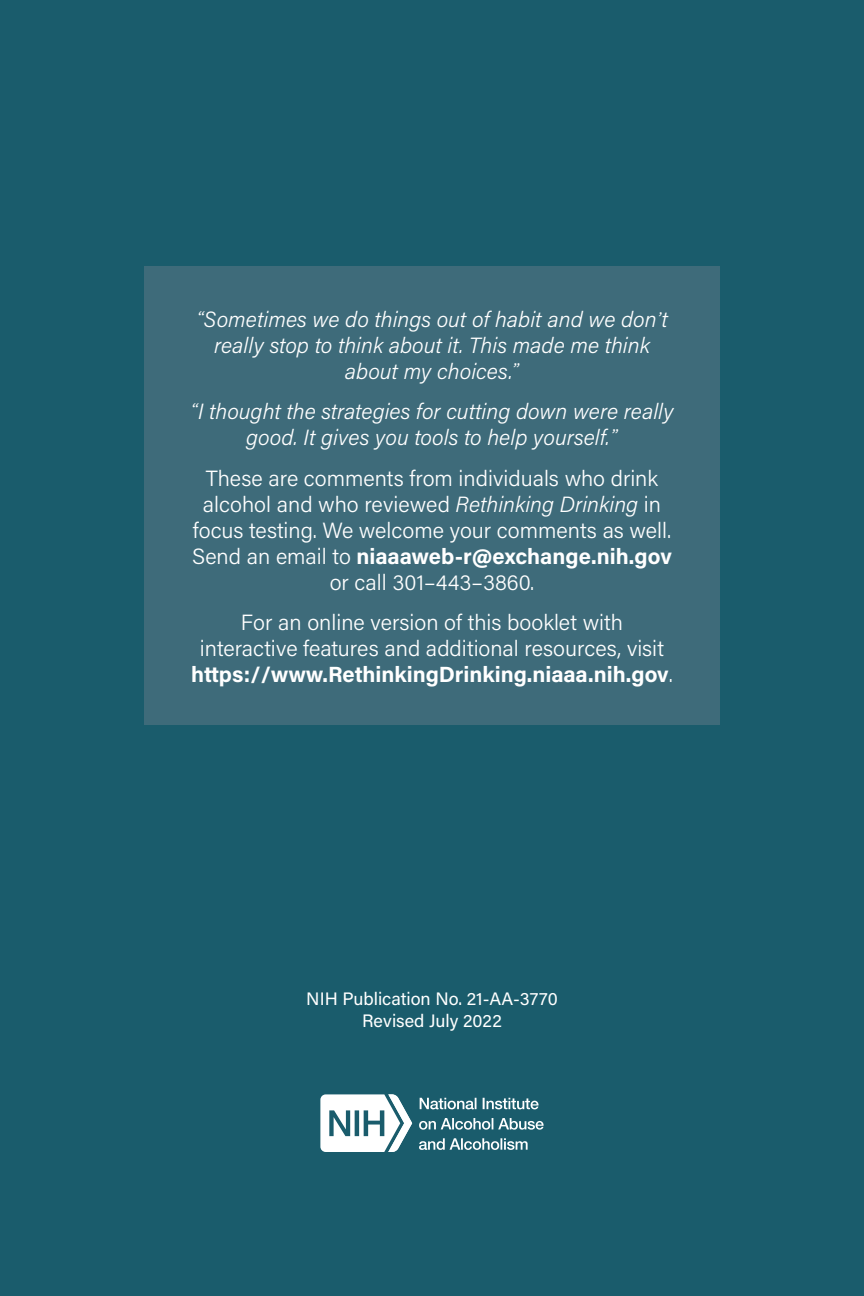
<style>
.page{position:relative;width:864px;height:1296px;background:#1a5c6c}
.page>*{position:absolute;margin:0;border:0;box-sizing:border-box;transform-origin:0 0}
.t1{font:300 22px/26px "Acumin Pro";color:#fff;text-align:center}
.t2{font:italic 300 22px/26px "Acumin Pro";color:#fff;text-align:center}
.t3{font:18px/22px "Acumin Pro";color:#fff;text-align:center}
.s1{font-family:"Proxima Nova"}
.s2{font-style:italic}
.s3{font-weight:700}
</style>
<div class="page">
<svg style="left:320px;top:1094px;width:92px;height:58px"></svg>
<svg style="left:419px;top:1138px;width:109px;height:12px"></svg>
<svg style="left:419px;top:1118px;width:125px;height:12px"></svg>
<svg style="left:420px;top:1098px;width:119px;height:11px"></svg>
<div style="left:144px;top:266px;width:576px;height:459px;background:#3e6b7a"></div>
<p class="t2" style="left:196px;top:305px;width:473px"><span class="s1">“</span>Sometimes we do things out of habit and we don<span class="s1">’</span>t really stop to think about it. This made me think about my choices.<span class="s1">”</span></p>
<p class="t2" style="left:190px;top:398px;width:485px"><span class="s1">“</span>I thought the strategies for cutting down were really good. It gives you tools to help yourself.<span class="s1">”</span></p>
<p class="t1" style="left:192px;top:464px;width:481px">These are comments from individuals who drink alcohol and who reviewed <span class="s2">Rethinking Drinking</span> in focus testing. We welcome your comments as well.<br>Send an email to <span class="s3">niaaaweb-r@exchange.nih.gov </span>or call 301–443–3860.</p>
<p class="t1" style="left:191px;top:608px;width:483px">For an online version of this booklet with interactive features and additional resources, visit <span class="s3">https://www.RethinkingDrinking.niaaa.nih.gov</span>.</p>
<p class="t3" style="left:306px;top:987px;width:253px">NIH Publication No. 21-AA-3770<br>Revised July 2022</p>
</div>
